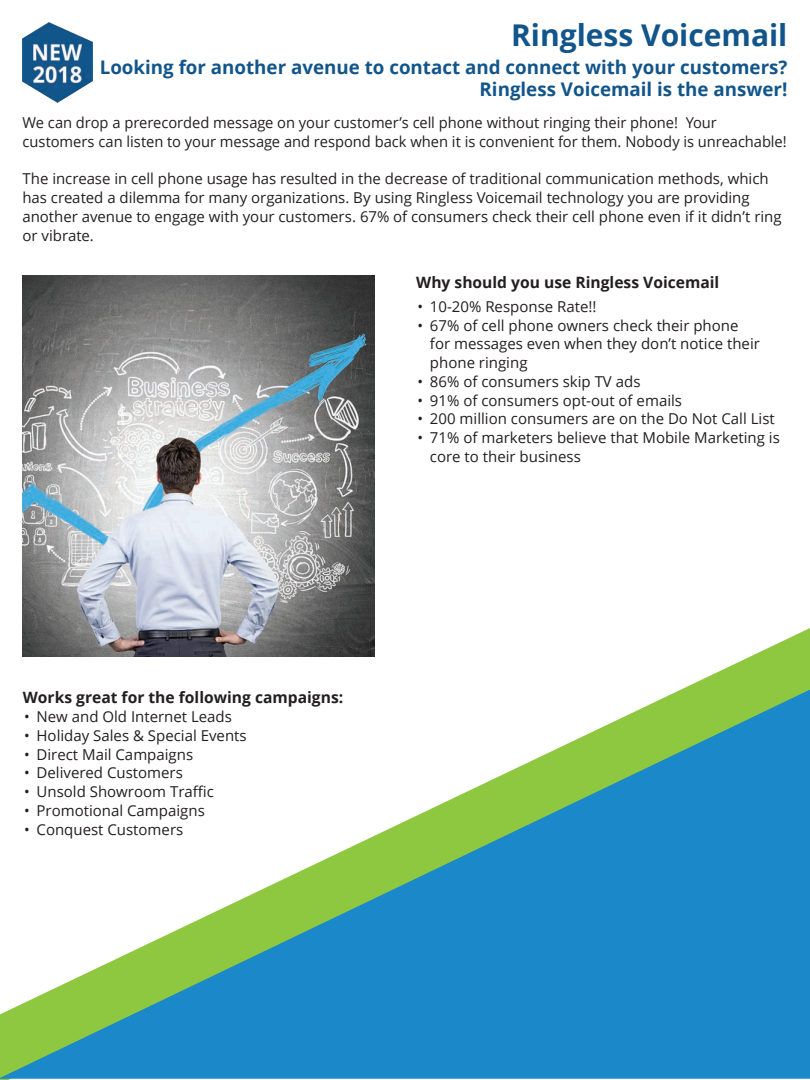
<style>
.page{position:relative;width:810px;height:1080px;background:#fff}
.page>*{position:absolute;margin:0;border:0;box-sizing:border-box;transform-origin:0 0}
.t1{font:700 30px "Open Sans";color:#11558a}
.t2{font:700 18.75px/22.5px "Open Sans";color:#11558a;text-align:right}
.t3{font:700 15.62px "Open Sans";color:#231f20}
.t4{font:15px/18.8px "Open Sans";color:#231f20}
</style>
<div class="page">
<svg style="left:0;top:628px;width:810px;height:452px"></svg>
<svg style="left:0;top:690px;width:810px;height:389px"></svg>
<img style="left:23px;top:276px;width:352px;height:380px">
<img style="left:23px;top:22px;width:69px;height:80px">
<h1 class="t1" style="left:511px;top:14px;width:278px">Ringless Voicemail</h1>
<p class="t2" style="left:100px;top:55px;width:689px">Looking for another avenue to contact and connect with your customers?<br>Ringless Voicemail is the answer!</p>
<p class="t4" style="left:22px;top:113px;width:766px">We can drop a prerecorded message on your customer’s cell phone without ringing their phone! Your customers can listen to your message and respond back when it is convenient for them. Nobody is unreachable!</p>
<p class="t4" style="left:22px;top:169px;width:761px">The increase in cell phone usage has resulted in the decrease of traditional communication methods, which has created a dilemma for many organizations. By using Ringless Voicemail technology you are providing another avenue to engage with your customers. 67% of consumers check their cell phone even if it didn’t ring or vibrate.</p>
<p class="t3" style="left:416px;top:271px;width:305px">Why should you use Ringless Voicemail</p>
<p class="t4" style="left:418px;top:297px;width:180px">• 10-20% Response Rate!!</p>
<p class="t4" style="left:430px;top:315px;width:331px;text-indent:-12px">• 67% of cell phone owners check their phone for messages even when they don’t notice their phone ringing</p>
<p class="t4" style="left:418px;top:372px;width:224px">• 86% of consumers skip TV ads</p>
<p class="t4" style="left:418px;top:390px;width:266px">• 91% of consumers opt-out of emails</p>
<p class="t4" style="left:418px;top:409px;width:359px">• 200 million consumers are on the Do Not Call List</p>
<p class="t4" style="left:430px;top:428px;width:351px;text-indent:-12px">• 71% of marketers believe that Mobile Marketing is core to their business</p>
<p class="t3" style="left:23px;top:687px;width:322px">Works great for the following campaigns:</p>
<p class="t4" style="left:24px;top:707px;width:209px">• New and Old Internet Leads</p>
<p class="t4" style="left:24px;top:726px;width:224px">• Holiday Sales &amp; Special Events</p>
<p class="t4" style="left:24px;top:744px;width:171px">• Direct Mail Campaigns</p>
<p class="t4" style="left:24px;top:763px;width:160px">• Delivered Customers</p>
<p class="t4" style="left:24px;top:782px;width:191px">• Unsold Showroom Traffic</p>
<p class="t4" style="left:24px;top:801px;width:182px">• Promotional Campaigns</p>
<p class="t4" style="left:24px;top:819px;width:161px">• Conquest Customers</p>
</div>
